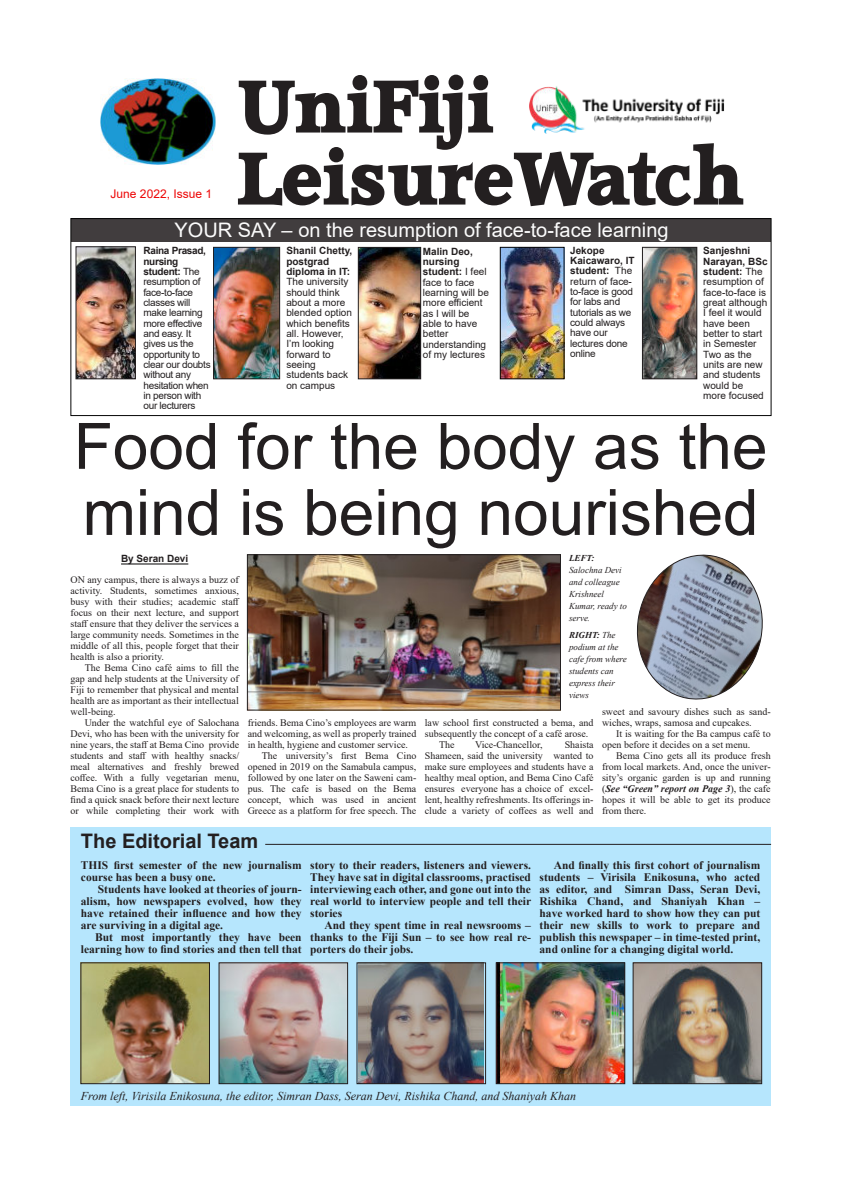
<style>
.page{position:relative;width:842px;height:1191px;background:#fff}
.page>*{position:absolute;margin:0;border:0;box-sizing:border-box;transform-origin:0 0}
.t1{font:72px "Accord Heavy SF Bold";color:#231f20}
.t2{font:64px/66.1px "Arial";color:#231f20}
.t3{font:20px "Arial";color:#fcfcfc}
.t4{font:700 20px "Arial";color:#231f20}
.t5{font:italic 12px "Times New Roman";color:#231f20}
.t6{font:12px "Arial";color:#ed0707}
.t7{font:700 11.5px/12px "Times New Roman";color:#231f20;text-align:justify}
.t8{font:10px/11px "Times New Roman";color:#231f20;text-align:justify}
.t9{font:10px/10.3px "Arial";color:#231f20}
.t10{font:10px/10.3px "Arial";letter-spacing:-.03em;color:#231f20}
.t11{font:10px/10.3px "Arial";letter-spacing:-.02em;color:#231f20}
.t12{font:700 10px/10.3px "Arial";color:#231f20}
.t13{font:italic 9px/12px "Times New Roman";color:#231f20}
.t14{font:italic 700 9px "Times New Roman";color:#231f20}
.s1{font-weight:700}
.s2{font-weight:700;font-style:italic}
</style>
<div class="page">
<hr style="left:121px;top:563px;width:67px;height:1px;background:#000">
<svg style="left:636px;top:554px;width:127px;height:146px"></svg>
<img style="left:249px;top:556px;width:310px;height:152px">
<div style="left:247px;top:554px;width:314px;height:156px;border:1px solid #231f20"></div>
<img style="left:101px;top:78px;width:115px;height:87px">
<img style="left:529px;top:86px;width:196px;height:48px">
<div style="left:71px;top:828px;width:700px;height:278px;background:#b6e6fd"></div>
<hr style="left:265px;top:844px;width:506px;height:1px;background:#231f20">
<img style="left:221px;top:964px;width:125px;height:118px">
<div style="left:219px;top:962px;width:129px;height:122px;border:1px solid #231f20"></div>
<img style="left:82px;top:964px;width:126px;height:118px">
<div style="left:80px;top:962px;width:130px;height:122px;border:1px solid #231f20"></div>
<img style="left:359px;top:964px;width:125px;height:118px">
<div style="left:356px;top:962px;width:130px;height:122px;border:1px solid #231f20"></div>
<img style="left:498px;top:964px;width:125px;height:118px">
<div style="left:496px;top:962px;width:129px;height:122px;border:1px solid #231f20"></div>
<img style="left:635px;top:964px;width:125px;height:118px">
<div style="left:633px;top:962px;width:129px;height:122px;border:1px solid #231f20"></div>
<div style="left:71px;top:219px;width:700px;height:23px;background:#413d3e"></div>
<img style="left:502px;top:249px;width:60px;height:128px">
<div style="left:500px;top:247px;width:64px;height:132px;border:1px solid #030303"></div>
<img style="left:360px;top:249px;width:59px;height:128px">
<div style="left:358px;top:247px;width:63px;height:132px;border:1px solid #231f20"></div>
<img style="left:78px;top:248px;width:56px;height:129px">
<div style="left:76px;top:246px;width:60px;height:133px;border:1px solid #231f20"></div>
<img style="left:215px;top:249px;width:63px;height:128px">
<div style="left:213px;top:247px;width:67px;height:132px;border:1px solid #231f20"></div>
<div style="left:71px;top:218px;width:700px;height:198px;border:1px solid #050505"></div>
<img style="left:644px;top:249px;width:51px;height:128px">
<div style="left:642px;top:247px;width:55px;height:132px;border:1px solid #231f20"></div>
<p class="t6" style="left:111px;top:189px;width:103px">June 2022, Issue 1</p>
<h1 class="t1" style="left:238px;top:71px;width:257px">UniFiji</h1>
<h1 class="t1" style="left:238px;top:143px;width:508px">LeisureWatch</h1>
<h3 class="t3" style="left:175px;top:223px;width:495px">YOUR SAY – on the resumption of face-to-face learning</h3>
<p class="t10" style="left:144px;top:247px;width:69px"><span class="s1">Raina Prasad, nursing student:</span> The resumption of face-to-face classes will make learning more effective and easy. It gives us the opportunity to clear our doubts without any hesitation when in person with our lecturers</p>
<p class="t12" style="left:286px;top:247px;width:67px">Shanil Chetty, postgrad diploma in IT:</p>
<p class="t9" style="left:286px;top:278px;width:67px">The university should think about a more blended option which benefits all. However,<br>I’m looking forward to seeing students back on campus</p>
<p class="t9" style="left:423px;top:247px;width:68px"><span class="s1">Malin Deo, nursing student:</span> I feel face to face learning will be more efficient as I will be able to have better understanding of my lectures</p>
<p class="t11" style="left:570px;top:246px;width:66px"><span class="s1">Jekope<br>Kaicawaro, IT student:</span> The return of face&shy;to-face is good for labs and tutorials as we could always have our lectures done online</p>
<p class="t9" style="left:703px;top:247px;width:66px"><span class="s1">Sanjeshni<br>Narayan, BSc student:</span> The resumption of face-to-face is great although<br>I feel it would have been better to start in Semester<br>Two as the units are new and students would be more focused</p>
<h2 class="t2" style="left:74px;top:419px;width:695px">Food for the body as the mind is being nourished</h2>
<p class="t12" style="left:121px;top:554px;width:69px">By Seran Devi</p>
<p class="t8" style="left:71px;top:575px;width:171px">ON any campus, there is always a buzz of activity. Students, sometimes anxious, busy with their studies; academic staff focus on their next lecture, and support staff ensure that they deliver the services a large community needs. Sometimes in the middle of all this, people forget that their health is also a priority.</p>
<p class="t8" style="left:71px;top:663px;width:170px;text-indent:14px">The Bema Cino café aims to fill the gap and help students at the University of Fĳi to remember that physical and mental health are as important as their intellectual well-being.</p>
<p class="t8" style="left:71px;top:718px;width:170px;text-indent:14px">Under the watchful eye of Salochana Devi, who has been with the university for nine years, the staff at Bema Cino provide students and staff with healthy snacks/ meal alternatives and freshly brewed coffee. With a fully vegetarian menu, Bema Cino is a great place for students to find a quick snack before their next lecture or while completing their work with</p>
<p class="t8" style="left:248px;top:718px;width:170px">friends. Bema Cino’s employees are warm</p>
<p class="t14" style="left:569px;top:555px;width:27px">LEFT:</p>
<p class="t13" style="left:569px;top:564px;width:59px">Salochna Devi and colleague<br>Krishneel<br>Kumar, ready to serve.</p>
<p class="t13" style="left:569px;top:629px;width:59px"><span class="s1">RIGHT:</span> The podium at the cafe from where students can express their views</p>
<p class="t8" style="left:602px;top:707px;width:170px">sweet and savoury dishes such as sand‐ wiches, wraps, samosa and cupcakes.</p>
<p class="t8" style="left:602px;top:729px;width:170px;text-indent:14px">It is waiting for the Ba campus café to open before it decides on a set menu.</p>
<p class="t8" style="left:602px;top:751px;width:170px;text-indent:14px">Bema Cino gets all its produce fresh from local markets. And, once the univer‐ sity’s organic garden is up and running (<span class="s2">See “Green” report on Page 3</span>), the cafe hopes it will be able to get its produce from there.</p>
<p class="t8" style="left:425px;top:718px;width:170px">law school first constructed a bema, and</p>
<p class="t8" style="left:425px;top:729px;width:165px">subsequently the concept of a café arose.</p>
<p class="t8" style="left:439px;top:740px;width:17px">The</p>
<p class="t8" style="left:475px;top:740px;width:69px">Vice-Chancellor,</p>
<p class="t8" style="left:248px;top:729px;width:170px">and welcoming, as well as properly trained</p>
<p class="t8" style="left:248px;top:740px;width:162px">in health, hygiene and customer service.</p>
<p class="t8" style="left:262px;top:751px;width:156px">The university’s first Bema Cino</p>
<p class="t8" style="left:248px;top:762px;width:170px">opened in 2019 on the Samabula campus,</p>
<p class="t8" style="left:248px;top:773px;width:170px">followed by one later on the Saweni cam‐</p>
<p class="t8" style="left:248px;top:784px;width:170px">pus. The cafe is based on the Bema</p>
<p class="t8" style="left:248px;top:795px;width:170px">concept, which was used in ancient</p>
<p class="t8" style="left:248px;top:806px;width:170px">Greece as a platform for free speech. The</p>
<p class="t8" style="left:425px;top:740px;width:170px;text-indent:140px">Shaista Shameen, said the university wanted to make sure employees and students have a healthy meal option, and Bema Cino Café ensures everyone has a choice of excel‐ lent, healthy refreshments. Its offerings in‐ clude a variety of coffees as well and</p>
<h3 class="t4" style="left:81px;top:833px;width:179px">The Editorial Team</h3>
<p class="t7" style="left:81px;top:860px;width:222px">THIS first semester of the new journalism course has been a busy one.</p>
<p class="t7" style="left:81px;top:884px;width:222px;text-indent:17px">Students have looked at theories of journ‐ alism, how newspapers evolved, how they have retained their influence and how they are surviving in a digital age.</p>
<p class="t7" style="left:81px;top:932px;width:222px;text-align:right">But most importantly they have been learning how to find stories and then tell that</p>
<p class="t7" style="left:310px;top:860px;width:223px">story to their readers, listeners and viewers.<br>They have sat in digital classrooms, practised interviewing each other, and gone out into the real world to interview people and tell their stories</p>
<p class="t7" style="left:310px;top:920px;width:222px;text-indent:14px">And they spent time in real newsrooms – thanks to the Fĳi Sun – to see how real re‐ porters do their jobs.</p>
<p class="t7" style="left:539px;top:860px;width:222px;text-indent:14px">And finally this first cohort of journalism students – Virisila Enikosuna, who acted as editor, and Simran Dass, Seran Devi, Rishika Chand, and Shaniyah Khan – have worked hard to show how they can put their new skills to work to prepare and publish this newspaper – in time-tested print, and online for a changing digital world.</p>
<p class="t5" style="left:81px;top:1092px;width:497px">From left, Virisila Enikosuna, the editor, Simran Dass, Seran Devi, Rishika Chand, and Shaniyah Khan</p>
</div>
